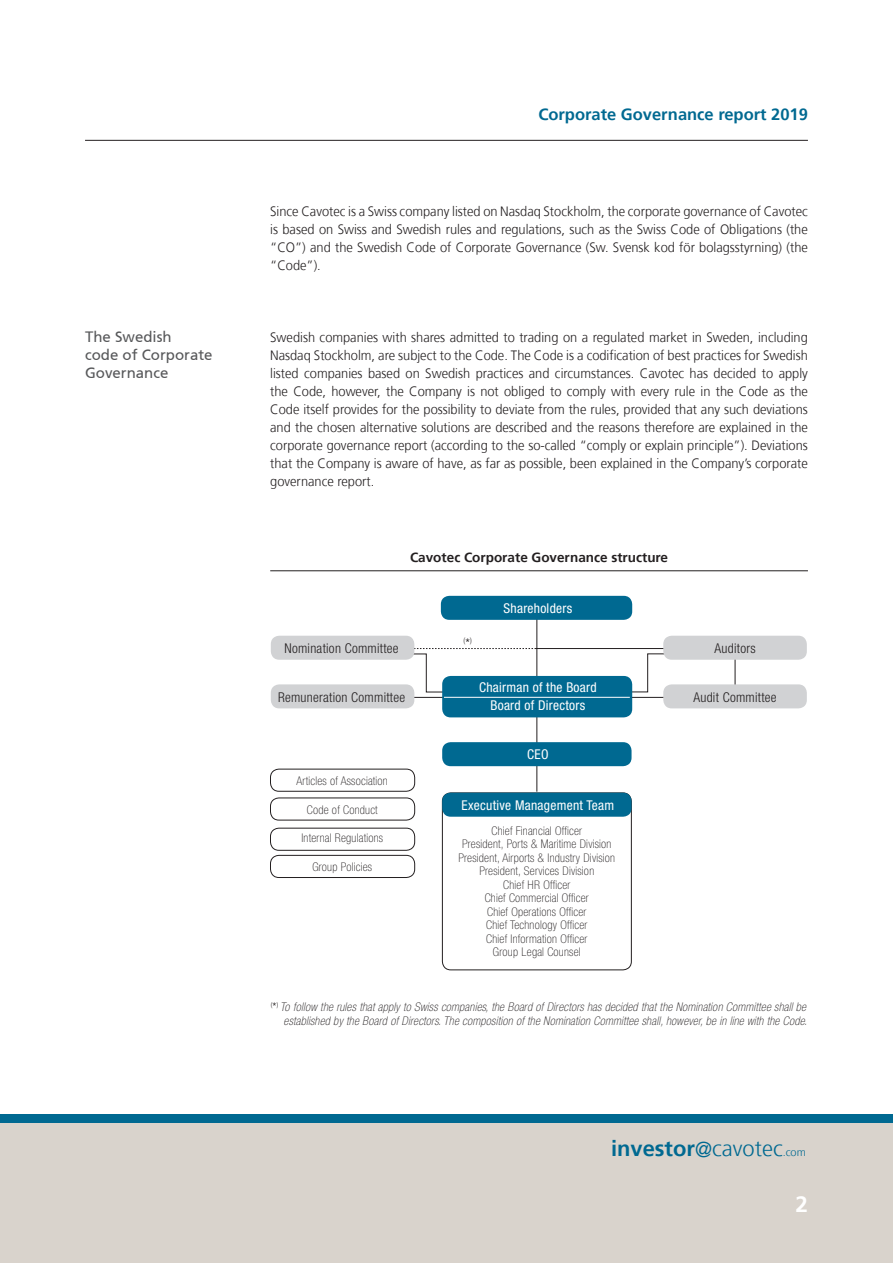
<style>
.page{position:relative;width:893px;height:1263px;background:#fff}
.page>*{position:absolute;margin:0;border:0;box-sizing:border-box;transform-origin:0 0}
.t1{font:700 22.5px "Frutiger 65";color:#fff}
.t2{font:700 21.9px "Frutiger 65";color:#006991}
.t3{font:700 16.5px "Frutiger 65";color:#006991}
.t4{font:15px/18px "Frutiger 55 Roman";color:#57585a}
.t5{font:300 13.5px/18px "Frutiger";color:#231f20;text-align:justify;scale:.95 1}
.t6{font:condensed 13.5px "Helvetica Neue LT Pro";letter-spacing:.02em;color:#fff}
.t7{font:300 condensed 13.5px "Helvetica Neue LT Pro";letter-spacing:.02em;color:#231f20}
.t8{font:700 13.5px "Frutiger 65";color:#231f20}
.t9{font:100 condensed 12px "Helvetica Neue LT Pro";letter-spacing:.02em;color:#231f20}
.t10{font:italic 100 condensed 12px/14.4px "Helvetica Neue LT Pro";letter-spacing:.02em;color:#231f20;text-align:right}
.t11{font:300 condensed 7.8px "Helvetica Neue LT Pro";color:#231f20}
.s1{font-size:13.5px}
.s2{font-weight:300;font-style:normal}
.s3{font-family:"Frutiger";font-weight:300;font-size:21.45px}
.s4{font-family:"Frutiger";font-weight:300}
.s5{font-family:"Frutiger";font-weight:300;font-size:10.95px}
</style>
<div class="page">
<div style="left:0;top:1114px;width:893px;height:149px;background:#d9d3cc"></div>
<div style="left:0;top:1114px;width:893px;height:9px;background:#006991"></div>
<hr style="left:85px;top:140px;width:723px;height:1px;background:#231f20">
<hr style="left:270px;top:570px;width:538px;height:1px;background:#231f20">
<div style="left:442px;top:793px;width:189px;height:177px;border:1px solid #231f20;border-radius:9px"></div>
<div style="left:270px;top:769px;width:145px;height:22px;border:1px solid #231f20;border-radius:9px"></div>
<div style="left:270px;top:798px;width:145px;height:22px;border:1px solid #231f20;border-radius:9px"></div>
<div style="left:270px;top:828px;width:145px;height:22px;border:1px solid #231f20;border-radius:9px"></div>
<div style="left:270px;top:855px;width:145px;height:23px;border:1px solid #231f20;border-radius:9px"></div>
<hr style="left:537px;top:603px;width:1px;height:189px;background:#231f20">
<hr style="left:735px;top:651px;width:1px;height:51px;background:#231f20">
<hr style="left:536px;top:648px;width:158px;height:1px;background:#231f20">
<svg style="left:603px;top:653px;width:61px;height:39px"></svg>
<svg style="left:408px;top:648px;width:128px;height:44px"></svg>
<hr style="left:388px;top:697px;width:312px;height:1px;background:#231f20">
<div style="left:441px;top:596px;width:191px;height:24px;background:#006991;border-radius:9px"></div>
<div style="left:663px;top:636px;width:144px;height:24px;background:#d1d2d4;border-radius:9px"></div>
<div style="left:663px;top:684px;width:144px;height:24px;background:#d1d2d4;border-radius:9px"></div>
<div style="left:271px;top:636px;width:143px;height:24px;background:#d1d2d4;border-radius:9px"></div>
<div style="left:271px;top:684px;width:143px;height:24px;background:#d1d2d4;border-radius:9px"></div>
<div style="left:442px;top:676px;width:190px;height:41px;background:#006991;border-radius:9px"></div>
<hr style="left:444px;top:697px;width:186px;height:1px;background:#fff">
<div style="left:442px;top:742px;width:189px;height:24px;background:#006991;border-radius:9px"></div>
<div style="left:442px;top:793px;width:189px;height:24px;background:#006991;border-radius:9px"></div>
<p class="t4" style="left:85px;top:328px;width:88px">The Swedish</p>
<p class="t4" style="left:85px;top:346px;width:129px">code of Corporate<br>Governance</p>
<p class="t3" style="left:538px;top:105px;width:271px">Corporate Governance report 2019</p>
<p class="t5" style="left:270px;top:203px;width:567px">Since Cavotec is a Swiss company listed on Nasdaq Stockholm, the corporate governance of Cavotec is based on Swiss and Swedish rules and regulations, such as the Swiss Code of Obligations (the “CO”) and the Swedish Code of Corporate Governance (Sw. Svensk kod för bolagsstyrning) (the “Code”).</p>
<p class="t5" style="left:270px;top:329px;width:567px">Swedish companies with shares admitted to trading on a regulated market in Sweden, including Nasdaq Stockholm, are subject to the Code. The Code is a codification of best practices for Swedish listed companies based on Swedish practices and circumstances. Cavotec has decided to apply the Code, however, the Company is not obliged to comply with every rule in the Code as the Code itself provides for the possibility to deviate from the rules, provided that any such deviations and the chosen alternative solutions are described and the reasons therefore are explained in the corporate governance report (according to the so-called “comply or explain principle”). Deviations that the Company is aware of have, as far as possible, been explained in the Company’s corporate governance report.</p>
<p class="t8" style="left:410px;top:549px;width:260px">Cavotec Corporate Governance structure</p>
<p class="t7" style="left:285px;top:641px;width:116px">Nomination Committee</p>
<p class="t7" style="left:278px;top:690px;width:129px">Remuneration Committee</p>
<p class="t9" style="left:297px;top:774px;width:93px">Articles of Association</p>
<p class="t9" style="left:307px;top:803px;width:72px">Code of Conduct</p>
<p class="t9" style="left:301px;top:831px;width:83px">Internal Regulations</p>
<p class="t9" style="left:312px;top:860px;width:61px">Group Policies</p>
<p class="t11" style="left:463px;top:636px;width:10px">(<span class="s1">*</span>)</p>
<p class="t6" style="left:503px;top:600px;width:70px">Shareholders</p>
<p class="t6" style="left:479px;top:680px;width:119px">Chairman of the Board</p>
<p class="t6" style="left:490px;top:698px;width:96px">Board of Directors</p>
<p class="t6" style="left:527px;top:746px;width:23px">CEO</p>
<p class="t6" style="left:462px;top:797px;width:154px">Executive Management Team</p>
<p class="t9" style="left:491px;top:824px;width:92px">Chief Financial Officer</p>
<p class="t9" style="left:462px;top:837px;width:151px">President, Ports &amp; Maritime Division</p>
<p class="t9" style="left:458px;top:851px;width:158px">President, Airports &amp; Industry Division</p>
<p class="t9" style="left:479px;top:864px;width:116px">President, Services Division</p>
<p class="t9" style="left:503px;top:878px;width:69px">Chief HR Officer</p>
<p class="t9" style="left:485px;top:891px;width:106px">Chief Commercial Officer</p>
<p class="t9" style="left:487px;top:905px;width:101px">Chief Operations Officer</p>
<p class="t9" style="left:486px;top:918px;width:103px">Chief Technology Officer</p>
<p class="t9" style="left:486px;top:932px;width:103px">Chief Information Officer</p>
<p class="t9" style="left:493px;top:945px;width:89px">Group Legal Counsel</p>
<p class="t7" style="left:714px;top:641px;width:43px">Auditors</p>
<p class="t7" style="left:693px;top:690px;width:85px">Audit Committee</p>
<p class="t10" style="left:271px;top:1000px;width:538px"><sup>(</sup><span class="s2">*</span><sup>)</sup> To follow the rules that apply to Swiss companies, the Board of Directors has decided that the Nomination Committee shall be established by the Board of Directors. The composition of the Nomination Committee shall, however, be in line with the Code.</p>
<h2 class="t2" style="left:611px;top:1135px;width:196px">investor<span class="s3">@</span><span class="s4">cavotec</span><span class="s5">.com</span></h2>
<h1 class="t1" style="left:795px;top:1191px;width:14px">2</h1>
</div>
